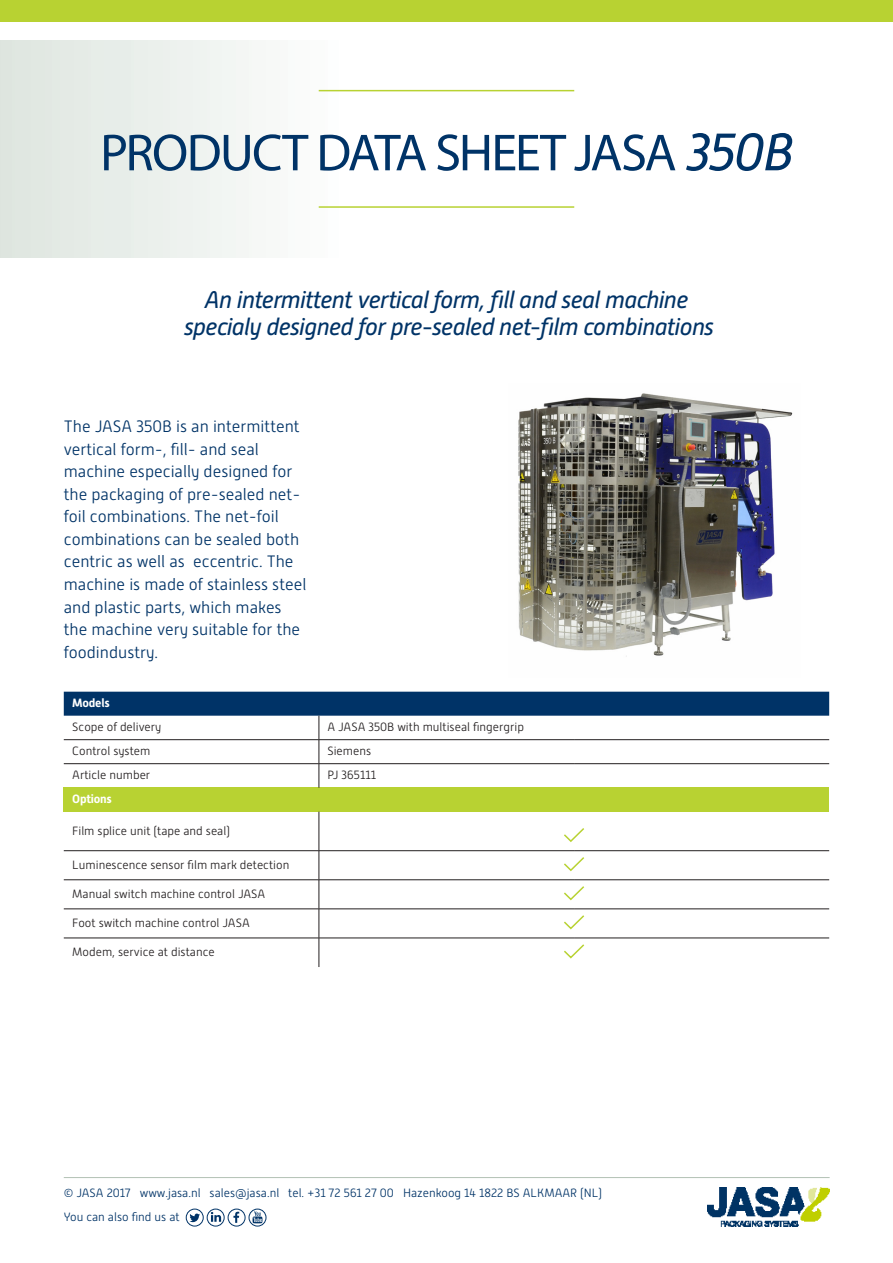
<style>
.page{position:relative;width:893px;height:1263px;background:#fff}
.page>*{position:absolute;margin:0;border:0;box-sizing:border-box;transform-origin:0 0}
.titel{font:52.5px "Myriad Pro";letter-spacing:-.04em;color:#003367}
.ondertitel{font:italic 24px "Alwyn New";letter-spacing:-.02em;color:#003367}
.intro_klein{font:300 16.5px/22.5px "Alwyn New";color:#003367}
.tabeltekst{font:300 12px "Alwyn New";color:#231f20}
.body{font:300 12px/23.9px "Alwyn New";color:#003367}
.tabelkopje{font:700 12px "Alwyn New";letter-spacing:-.02em;color:#fff}
.s1{font-family:"Alwyn New";font-style:italic}
</style>
<div class="page">
<div style="left:0;top:0;width:893px;height:21px;background:#b8d232"></div>
<img style="left:708px;top:1188px;width:122px;height:38px">
<hr style="left:64px;top:1177px;width:766px;height:1px;background:#b2c1b4">
<svg style="left:189px;top:1213px;width:11px;height:9px"></svg>
<div style="left:186px;top:1209px;width:17px;height:17px;border:1px solid #003367;border-radius:50%"></div>
<svg style="left:211px;top:1212px;width:10px;height:10px"></svg>
<div style="left:207px;top:1209px;width:17px;height:17px;border:1px solid #003367;border-radius:50%"></div>
<svg style="left:233px;top:1212px;width:6px;height:11px"></svg>
<div style="left:228px;top:1209px;width:17px;height:17px;border:1px solid #003367;border-radius:50%"></div>
<svg style="left:253px;top:1211px;width:9px;height:12px"></svg>
<div style="left:249px;top:1209px;width:17px;height:17px;border:1px solid #003367;border-radius:50%"></div>
<div style="left:0;top:40px;width:347px;height:217px;background:linear-gradient(to right,#dde5df,#fefefe)"></div>
<hr style="left:319px;top:206px;width:255px;height:2px;background:#b8d232">
<hr style="left:319px;top:90px;width:255px;height:1px;background:#b8d232">
<div style="left:64px;top:788px;width:765px;height:24px;background:#b8d232"></div>
<svg style="left:64px;top:692px;width:765px;height:96px"></svg>
<hr style="left:574px;top:763px;width:255px;height:1px;background:#231f20">
<hr style="left:319px;top:812px;width:1px;height:38px;background:#231f20">
<hr style="left:64px;top:850px;width:255px;height:1px;background:#231f20">
<hr style="left:319px;top:850px;width:255px;height:1px;background:#231f20">
<hr style="left:574px;top:850px;width:255px;height:1px;background:#231f20">
<hr style="left:64px;top:879px;width:255px;height:1px;background:#231f20">
<hr style="left:319px;top:879px;width:255px;height:1px;background:#231f20">
<hr style="left:574px;top:879px;width:255px;height:1px;background:#231f20">
<hr style="left:64px;top:909px;width:255px;height:1px;background:#231f20">
<hr style="left:319px;top:909px;width:255px;height:1px;background:#231f20">
<hr style="left:574px;top:909px;width:255px;height:1px;background:#231f20">
<hr style="left:64px;top:938px;width:255px;height:1px;background:#231f20">
<hr style="left:319px;top:938px;width:255px;height:1px;background:#231f20">
<svg style="left:319px;top:851px;width:1px;height:116px"></svg>
<hr style="left:574px;top:938px;width:255px;height:1px;background:#231f20">
<svg style="left:564px;top:828px;width:20px;height:14px"></svg>
<svg style="left:564px;top:857px;width:21px;height:15px"></svg>
<svg style="left:564px;top:886px;width:21px;height:15px"></svg>
<svg style="left:564px;top:915px;width:21px;height:15px"></svg>
<svg style="left:564px;top:944px;width:21px;height:15px"></svg>
<img style="left:518px;top:393px;width:275px;height:264px">
<p class="titel" style="left:100px;top:120px;width:695px">PRODUCT DATA SHEET JASA <span class="s1">350B</span></p>
<p class="ondertitel" style="left:204px;top:286px;width:486px">An intermittent vertical form, fill and seal machine</p>
<p class="ondertitel" style="left:184px;top:313px;width:532px">specialy designed for pre-sealed net-film combinations</p>
<p class="intro_klein" style="left:64px;top:416px;width:244px">The JASA 350B is an intermittent vertical form-, fill- and seal machine especially designed for the packaging of pre-sealed net&shy;foil combinations. The net-foil combinations can be sealed both centric as well as eccentric. The machine is made of stainless steel and plastic parts, which makes the machine very suitable for the foodindustry.</p>
<p class="tabelkopje" style="left:72px;top:696px;width:39px">Models</p>
<p class="tabeltekst" style="left:72px;top:720px;width:90px">Scope of delivery</p>
<p class="tabeltekst" style="left:327px;top:720px;width:198px">A JASA 350B with multiseal fingergrip</p>
<p class="tabeltekst" style="left:72px;top:744px;width:80px">Control system</p>
<p class="tabeltekst" style="left:327px;top:744px;width:45px">Siemens</p>
<p class="tabeltekst" style="left:72px;top:768px;width:80px">Article number</p>
<p class="tabeltekst" style="left:327px;top:768px;width:50px">PJ 365111</p>
<p class="tabelkopje" style="left:72px;top:792px;width:41px">Options</p>
<p class="tabeltekst" style="left:72px;top:824px;width:159px">Film splice unit (tape and seal)</p>
<p class="tabeltekst" style="left:72px;top:858px;width:219px">Luminescence sensor film mark detection</p>
<p class="tabeltekst" style="left:72px;top:887px;width:195px">Manual switch machine control JASA</p>
<p class="tabeltekst" style="left:72px;top:916px;width:179px">Foot switch machine control JASA</p>
<p class="tabeltekst" style="left:72px;top:945px;width:144px">Modem, service at distance</p>
<p class="body" style="left:64px;top:1181px;width:540px">© JASA 2017 www.jasa.nl sales@jasa.nl tel. +31 72 561 27 00 Hazenkoog 14 1822 BS ALKMAAR (NL)<br>You can also find us at</p>
</div>
